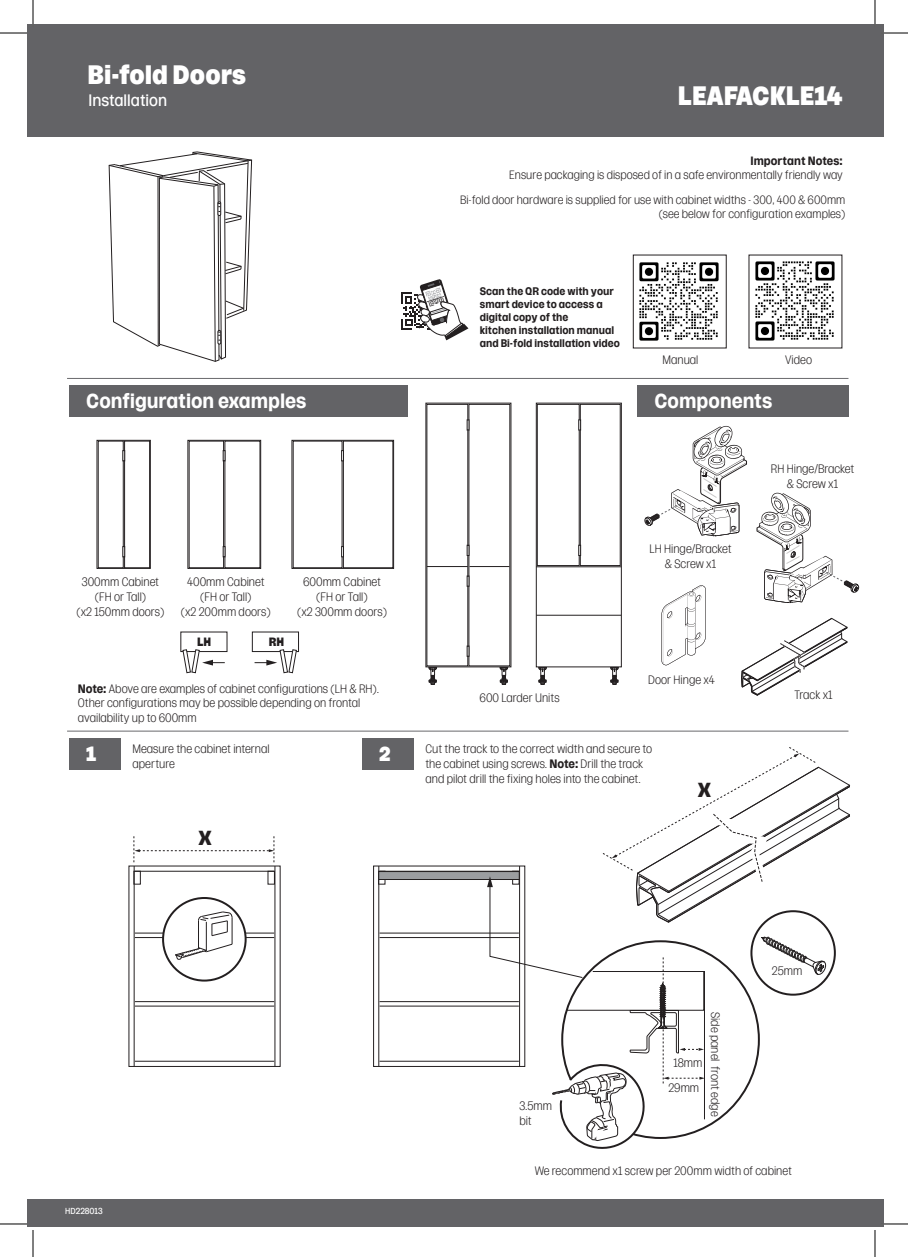
<style>
.page{position:relative;width:908px;height:1257px;background:#fff}
.page>*{position:absolute;margin:0;border:0;box-sizing:border-box;transform-origin:0 0}
.t1{font:900 26.6px "Rooster";color:#fff}
.t2{font:700 26px "Rooster";color:#231f20}
.t3{font:700 20.6px "Rooster";color:#fff}
.t4{font:900 20.6px "Rooster";color:#fff}
.t5{font:16.5px "Rooster";color:#fff}
.t6{font:300 12.2px/14.6px "Rooster";color:#231f20;text-align:center}
.t7{font:300 12px/14.4px "Rooster";color:#231f20;text-align:right}
.t8{font:700 12px "Rooster";color:#231f20}
.t9{font:900 12px "Rooster";color:#231f20}
.t10{font:700 11px/13.2px "Rooster";color:#231f20}
.t11{font:8.7px "Rooster";color:#fff}
.s1{font-weight:700}
</style>
<div class="page">
<div style="left:27px;top:24px;width:856px;height:113px;background:#636366"></div>
<div style="left:27px;top:1198px;width:856px;height:28px;background:#636366"></div>
<div style="left:69px;top:385px;width:338px;height:31px;background:#636366"></div>
<div style="left:637px;top:385px;width:211px;height:31px;background:#636366"></div>
<div style="left:69px;top:738px;width:51px;height:31px;background:#636366"></div>
<div style="left:362px;top:738px;width:51px;height:31px;background:#636366"></div>
<div style="left:96px;top:440px;width:55px;height:129px;border:1px solid #231f20"></div>
<div style="left:98px;top:440px;width:26px;height:128px;border:1px solid #231f20"></div>
<div style="left:124px;top:440px;width:26px;height:128px;border:1px solid #231f20"></div>
<svg style="left:122px;top:450px;width:3px;height:11px"></svg>
<svg style="left:122px;top:546px;width:3px;height:11px"></svg>
<div style="left:426px;top:404px;width:42px;height:262px;border:1px solid #231f20"></div>
<div style="left:187px;top:440px;width:74px;height:129px;border:1px solid #231f20"></div>
<div style="left:189px;top:440px;width:35px;height:128px;border:1px solid #231f20"></div>
<svg style="left:223px;top:450px;width:2px;height:11px"></svg>
<svg style="left:223px;top:546px;width:2px;height:11px"></svg>
<div style="left:291px;top:440px;width:103px;height:129px;border:1px solid #231f20"></div>
<div style="left:293px;top:440px;width:50px;height:128px;border:1px solid #231f20"></div>
<div style="left:343px;top:440px;width:50px;height:128px;border:1px solid #231f20"></div>
<svg style="left:341px;top:450px;width:3px;height:11px"></svg>
<svg style="left:467px;top:419px;width:2px;height:11px"></svg>
<svg style="left:467px;top:545px;width:2px;height:11px"></svg>
<svg style="left:467px;top:575px;width:2px;height:12px"></svg>
<svg style="left:467px;top:645px;width:2px;height:12px"></svg>
<svg style="left:341px;top:546px;width:3px;height:11px"></svg>
<hr style="left:427px;top:566px;width:41px;height:1px;background:#231f20">
<hr style="left:469px;top:566px;width:40px;height:1px;background:#231f20">
<div style="left:580px;top:404px;width:41px;height:162px;border:1px solid #231f20"></div>
<svg style="left:428px;top:666px;width:10px;height:66px"></svg>
<hr style="left:134px;top:866px;width:1px;height:200px;background:#231f20">
<hr style="left:274px;top:866px;width:1px;height:200px;background:#231f20">
<hr style="left:135px;top:1060px;width:139px;height:1px;background:#231f20">
<hr style="left:135px;top:870px;width:139px;height:1px;background:#231f20">
<hr style="left:135px;top:1005px;width:139px;height:1px;background:#231f20">
<hr style="left:135px;top:1001px;width:139px;height:1px;background:#231f20">
<hr style="left:135px;top:937px;width:139px;height:1px;background:#231f20">
<hr style="left:135px;top:932px;width:139px;height:1px;background:#231f20">
<div style="left:163px;top:898px;width:83px;height:82px;background:#fff;border-radius:50%"></div>
<div style="left:162px;top:897px;width:85px;height:84px;border:2px solid #231f20;border-radius:50%"></div>
<svg style="left:174px;top:911px;width:59px;height:49px"></svg>
<svg style="left:134px;top:836px;width:141px;height:26px"></svg>
<div style="left:134px;top:871px;width:7px;height:13px;border:1px solid #231f20"></div>
<div style="left:268px;top:871px;width:7px;height:13px;border:1px solid #231f20"></div>
<div style="left:373px;top:865px;width:152px;height:202px;border:1px solid #231f20"></div>
<hr style="left:378px;top:866px;width:1px;height:200px;background:#231f20">
<hr style="left:379px;top:1060px;width:140px;height:1px;background:#231f20">
<hr style="left:379px;top:870px;width:140px;height:1px;background:#231f20">
<hr style="left:379px;top:1005px;width:140px;height:1px;background:#231f20">
<hr style="left:379px;top:1001px;width:140px;height:1px;background:#231f20">
<hr style="left:379px;top:937px;width:140px;height:1px;background:#231f20">
<hr style="left:379px;top:932px;width:140px;height:1px;background:#231f20">
<div style="left:378px;top:871px;width:7px;height:13px;border:1px solid #231f20"></div>
<div style="left:378px;top:871px;width:141px;height:8px;background:#9b9da0;border:1px solid #231f20"></div>
<svg style="left:182px;top:649px;width:43px;height:25px"></svg>
<div style="left:252px;top:631px;width:47px;height:21px;background:#fff;border:1px solid #231f20"></div>
<svg style="left:255px;top:649px;width:42px;height:25px"></svg>
<img style="left:755px;top:261px;width:80px;height:80px">
<svg style="left:487px;top:419px;width:373px;height:730px"></svg>
<hr style="left:67px;top:378px;width:781px;height:1px;background:#69696c">
<hr style="left:67px;top:730px;width:781px;height:1px;background:#69696c">
<div style="left:633px;top:254px;width:94px;height:94px;background:#fff;border:1px solid #231f20"></div>
<svg style="left:401px;top:279px;width:67px;height:61px"></svg>
<img style="left:639px;top:262px;width:80px;height:79px">
<svg style="left:108px;top:151px;width:145px;height:211px"></svg>
<hr style="left:881px;top:32px;width:27px;height:2px;background:#fff">
<hr style="left:32px;top:0;width:2px;height:27px;background:#fff">
<hr style="left:874px;top:0;width:2px;height:27px;background:#fff">
<svg style="left:0;top:33px;width:27px;height:1px"></svg>
<svg style="left:881px;top:33px;width:27px;height:1px"></svg>
<svg style="left:0;top:1223px;width:27px;height:1px"></svg>
<svg style="left:883px;top:1223px;width:25px;height:1px"></svg>
<svg style="left:33px;top:0;width:1px;height:27px"></svg>
<svg style="left:33px;top:1230px;width:1px;height:27px"></svg>
<svg style="left:875px;top:0;width:1px;height:27px"></svg>
<svg style="left:875px;top:1230px;width:1px;height:27px"></svg>
<h1 class="t1" style="left:88px;top:60px;width:160px">Bi-fold Doors</h1>
<h3 class="t5" style="left:89px;top:92px;width:80px">Installation</h3>
<h1 class="t1" style="left:678px;top:82px;width:166px">LEAFACKLE14</h1>
<p class="t8" style="left:750px;top:154px;width:94px">Important Notes:</p>
<p class="t7" style="left:509px;top:168px;width:335px">Ensure packaging is disposed of in a safe environmentally friendly way</p>
<p class="t7" style="left:460px;top:193px;width:387px">Bi-fold door hardware is supplied for use with cabinet widths - 300, 400 &amp; 600mm (see below for configuration examples)</p>
<p class="t10" style="left:480px;top:284px;width:142px">Scan the QR code with your smart device to access a digital copy of the<br>kitchen installation manual and Bi-fold installation video</p>
<p class="t6" style="left:663px;top:352px;width:37px">Manual</p>
<p class="t6" style="left:785px;top:352px;width:28px">Video</p>
<h3 class="t3" style="left:86px;top:390px;width:222px">Configuration examples</h3>
<h3 class="t3" style="left:654px;top:390px;width:120px">Components</h3>
<p class="t6" style="left:77px;top:575px;width:89px">300mm Cabinet (FH or Tall)<br>(x2 150mm doors)</p>
<p class="t6" style="left:181px;top:575px;width:91px">400mm Cabinet (FH or Tall)<br>(x2 200mm doors)</p>
<p class="t6" style="left:297px;top:575px;width:91px">600mm Cabinet (FH or Tall)<br>(x2 300mm doors)</p>
<p class="t9" style="left:197px;top:635px;width:16px">LH</p>
<p class="t9" style="left:269px;top:635px;width:17px">RH</p>
<p class="t6" style="left:78px;top:681px;width:303px;text-align:left"><span class="s1">Note:</span> Above are examples of cabinet configurations (LH &amp; RH).<br>Other configurations may be possible depending on frontal availability up to 600mm</p>
<p class="t6" style="left:480px;top:690px;width:82px">600 Larder Units</p>
<p class="t6" style="left:649px;top:542px;width:84px">LH Hinge/Bracket &amp; Screw x1</p>
<p class="t6" style="left:648px;top:672px;width:68px">Door Hinge x4</p>
<h3 class="t4" style="left:86px;top:742px;width:12px">1</h3>
<p class="t6" style="left:132px;top:742px;width:139px;text-align:left">Measure the cabinet internal aperture</p>
<h3 class="t4" style="left:379px;top:742px;width:13px">2</h3>
<p class="t6" style="left:425px;top:742px;width:228px;text-align:left">Cut the track to the correct width and secure to the cabinet using screws. <span class="s1">Note:</span> Drill the track and pilot drill the fixing holes into the cabinet.</p>
<h2 class="t2" style="left:198px;top:822px;width:15px">x</h2>
<h2 class="t2" style="left:698px;top:774px;width:15px">x</h2>
<p class="t6" style="left:771px;top:462px;width:85px">RH Hinge/Bracket &amp; Screw x1</p>
<p class="t6" style="left:794px;top:688px;width:40px">Track x1</p>
<p class="t6" style="left:519px;top:1098px;width:34px;text-align:left">3.5mm bit</p>
<p class="t6" style="left:723px;top:1011px;width:106px;rotate:90deg">Side panel front edge</p>
<p class="t6" style="left:673px;top:1055px;width:31px">18mm</p>
<p class="t6" style="left:668px;top:1080px;width:32px">29mm</p>
<p class="t6" style="left:772px;top:963px;width:32px">25mm</p>
<p class="t11" style="left:65px;top:1206px;width:39px">HD228013</p>
<p class="t6" style="left:535px;top:1163px;width:259px">We recommend x1 screw per 200mm width of cabinet</p>
</div>
